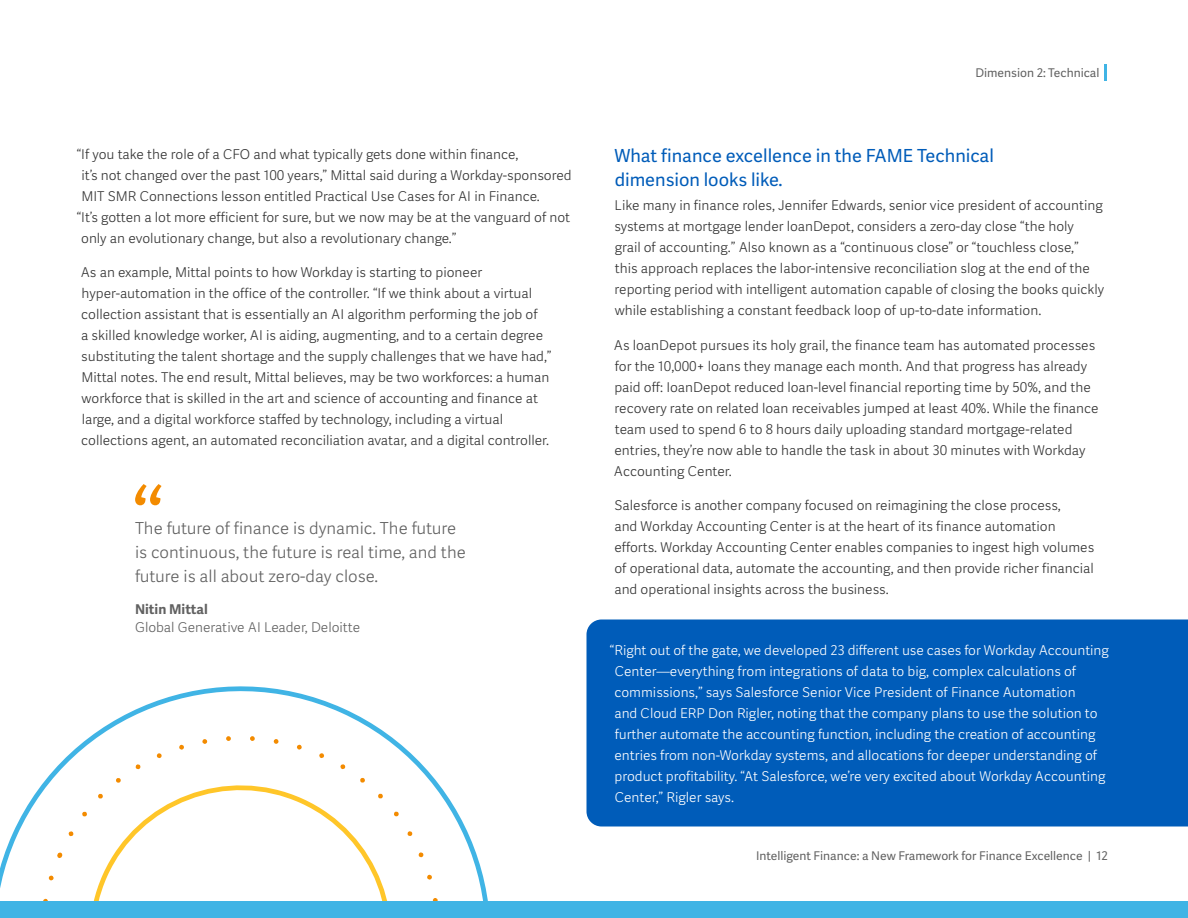
<style>
.page{position:relative;width:1188px;height:918px;background:#fff}
.page>*{position:absolute;margin:0;border:0;box-sizing:border-box;transform-origin:0 0}
.t1{font:300 97.5px "Workday Adelle Sans";color:#f38b00}
.t2{font:18px/24px "Workday Adelle Sans";color:#005cb9}
.t3{font:300 16.5px/24px "Workday Adelle Sans";color:#616161}
.t4{font:300 13.5px/21px "Workday Adelle Sans";color:#333}
.t5{font:300 13.5px/21px "Workday Adelle Sans";color:#fff}
.t6{font:300 13.5px "Workday Adelle Sans";color:#616161}
.t7{font:700 13.5px "Workday Adelle Sans";color:#616161}
.t8{font:12px "Workday Adelle Sans";color:#616161}
</style>
<div class="page">
<svg style="left:0;top:686px;width:494px;height:216px"></svg>
<svg style="left:40px;top:736px;width:401px;height:166px"></svg>
<div style="left:0;top:902px;width:1188px;height:16px;background:#40b4e5"></div>
<div style="left:586px;top:620px;width:602px;height:206px;background:#005cb9"></div>
<svg style="left:1105px;top:64px;width:2px;height:17px"></svg>
<p class="t4" style="left:77px;top:144px;width:443px">“If you take the role of a CFO and what typically gets done within finance,</p>
<p class="t4" style="left:82px;top:165px;width:492px">it’s not changed over the past 100 years,” Mittal said during a Workday-sponsored</p>
<p class="t4" style="left:81px;top:186px;width:460px">MIT SMR Connections lesson entitled Practical Use Cases for AI in Finance.</p>
<p class="t4" style="left:77px;top:207px;width:495px">“It’s gotten a lot more efficient for sure, but we now may be at the vanguard of not</p>
<p class="t4" style="left:81px;top:228px;width:377px">only an evolutionary change, but also a revolutionary change.”</p>
<p class="t4" style="left:81px;top:262px;width:472px">As an example, Mittal points to how Workday is starting to pioneer hyper-automation in the office of the controller. “If we think about a virtual collection assistant that is essentially an AI algorithm performing the job of<br>a skilled knowledge worker, AI is aiding, augmenting, and to a certain degree substituting the talent shortage and the supply challenges that we have had,” Mittal notes. The end result, Mittal believes, may be two workforces: a human workforce that is skilled in the art and science of accounting and finance at large, and a digital workforce staffed by technology, including a virtual collections agent, an automated reconciliation avatar, and a digital controller.</p>
<h1 class="t1" style="left:132px;top:469px;width:34px">“</h1>
<p class="t3" style="left:135px;top:517px;width:332px">The future of finance is dynamic. The future is continuous, the future is real time, and the future is all about zero-day close.</p>
<p class="t7" style="left:135px;top:601px;width:74px">Nitin Mittal</p>
<p class="t6" style="left:135px;top:619px;width:227px">Global Generative AI Leader, Deloitte</p>
<p class="t8" style="left:975px;top:65px;width:126px">Dimension 2: Technical</p>
<h2 class="t2" style="left:614px;top:144px;width:381px">What finance excellence in the FAME Technical dimension looks like.</h2>
<p class="t4" style="left:614px;top:195px;width:491px">Like many in finance roles, Jennifer Edwards, senior vice president of accounting systems at mortgage lender loanDepot, considers a zero-day close “the holy<br>grail of accounting.” Also known as a “continuous close” or “touchless close,” this approach replaces the labor-intensive reconciliation slog at the end of the reporting period with intelligent automation capable of closing the books quickly while establishing a constant feedback loop of up-to-date information.</p>
<p class="t4" style="left:614px;top:335px;width:486px">As loanDepot pursues its holy grail, the finance team has automated processes for the 10,000+ loans they manage each month. And that progress has already paid off: IoanDepot reduced loan-level financial reporting time by 50%, and the recovery rate on related loan receivables jumped at least 40%. While the finance team used to spend 6 to 8 hours daily uploading standard mortgage-related entries, they’re now able to handle the task in about 30 minutes with Workday Accounting Center.</p>
<p class="t4" style="left:614px;top:496px;width:481px">Salesforce is another company focused on reimagining the close process,<br>and Workday Accounting Center is at the heart of its finance automation efforts. Workday Accounting Center enables companies to ingest high volumes of operational data, automate the accounting, and then provide richer financial and operational insights across the business.</p>
<p class="t5" style="left:614px;top:640px;width:496px;text-indent:-4px">“Right out of the gate, we developed 23 different use cases for Workday Accounting Center—everything from integrations of data to big, complex calculations of commissions,” says Salesforce Senior Vice President of Finance Automation<br>and Cloud ERP Don Rigler, noting that the company plans to use the solution to further automate the accounting function, including the creation of accounting entries from non-Workday systems, and allocations for deeper understanding of product profitability. “At Salesforce, we’re very excited about Workday Accounting Center,” Rigler says.</p>
<p class="t8" style="left:756px;top:849px;width:353px">Intelligent Finance: a New Framework for Finance Excellence | 12</p>
</div>
